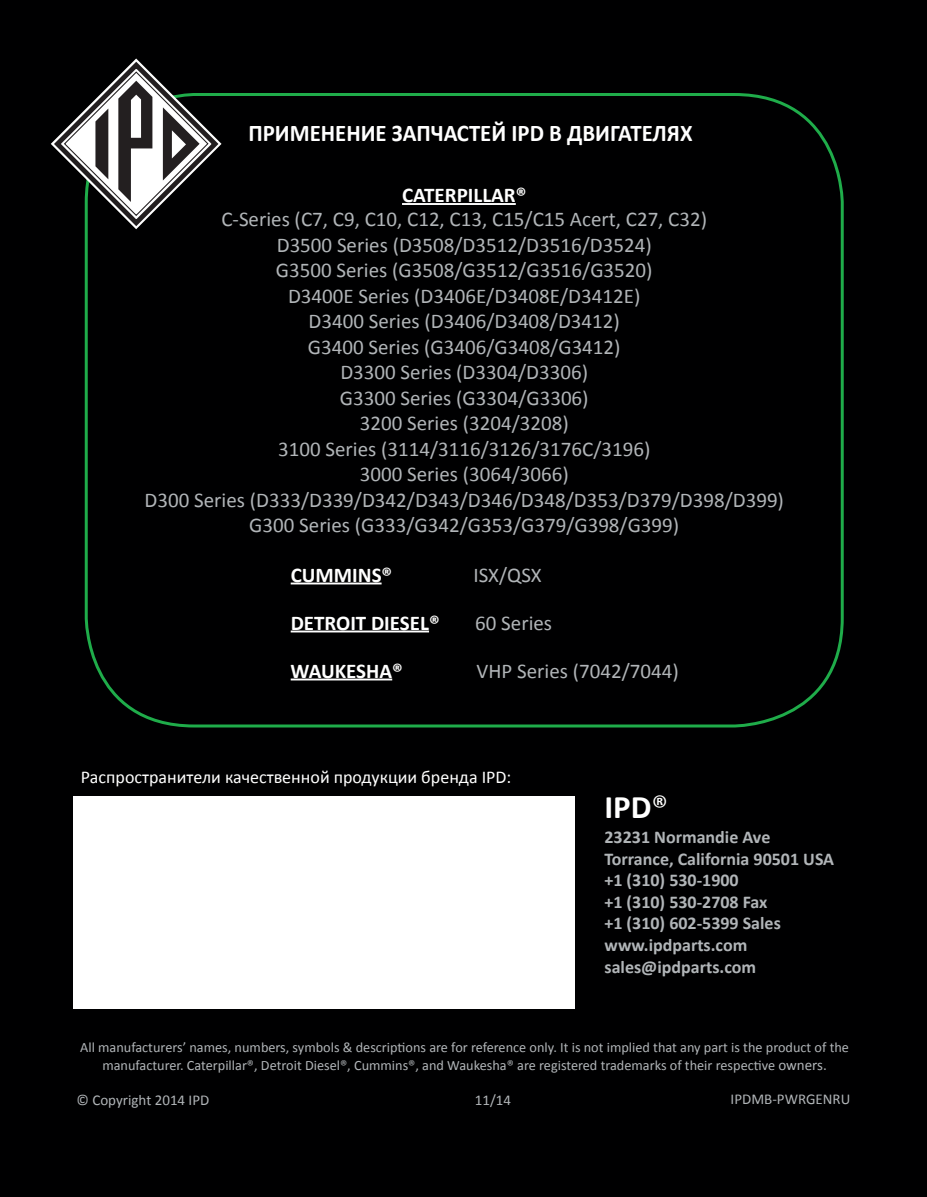
<style>
.page{position:relative;width:927px;height:1197px;background:#000001}
.page>*{position:absolute;margin:0;border:0;box-sizing:border-box;transform-origin:0 0}
.t1{font:700 33px "Calibri";color:#fff}
.t2{font:700 24px "Calibri";color:#fff;scale:.95 1}
.t3{font:21px/25.5px "Calibri";color:#b1b5b8;text-align:center}
.t4{font:700 21px "Calibri";color:#fff}
.t5{font:700 18px/21.6px "Calibri";color:#b1b5b8}
.t6{font:18px "Calibri";color:#fff}
.t7{font:15px "Calibri";color:#b1b5b8}
.t8{font:14.25px/18px "Calibri";color:#b1b5b8;text-align:center}
.s1{font-weight:400}
.s2{font-size:15px}
</style>
<div class="page">
<div style="left:74px;top:796px;width:501px;height:213px;background:#fff"></div>
<svg style="left:51px;top:59px;width:171px;height:170px"></svg>
<hr style="left:402px;top:203px;width:114px;height:2px;background:#fff">
<hr style="left:291px;top:583px;width:91px;height:1px;background:#fff">
<hr style="left:291px;top:631px;width:138px;height:1px;background:#fff">
<hr style="left:291px;top:679px;width:101px;height:1px;background:#fff">
<p class="t2" style="left:248px;top:118px;width:469px">ПРИМЕНЕНИЕ ЗАПЧАСТЕЙ IPD В ДВИГАТЕЛЯХ</p>
<p class="t4" style="left:402px;top:182px;width:126px">CATERPILLAR®</p>
<p class="t3" style="left:145px;top:207px;width:641px">C-Series (C7, C9, C10, C12, C13, C15/C15 Acert, C27, C32)<br>D3500 Series (D3508/D3512/D3516/D3524)<br>G3500 Series (G3508/G3512/G3516/G3520)<br>D3400E Series (D3406E/D3408E/D3412E)<br>D3400 Series (D3406/D3408/D3412)<br>G3400 Series (G3406/G3408/G3412)<br>D3300 Series (D3304/D3306)<br>G3300 Series (G3304/G3306)<br>3200 Series (3204/3208)<br>3100 Series (3114/3116/3126/3176C/3196)<br>3000 Series (3064/3066)<br>D300 Series (D333/D339/D342/D343/D346/D348/D353/D379/D398/D399)<br>G300 Series (G333/G342/G353/G379/G398/G399)</p>
<p class="t4" style="left:291px;top:561px;width:103px">CUMMINS®</p>
<p class="t3" style="left:473px;top:562px;width:70px">ISX/QSX</p>
<p class="t4" style="left:291px;top:609px;width:151px">DETROIT DIESEL®</p>
<p class="t3" style="left:475px;top:610px;width:78px">60 Series</p>
<p class="t4" style="left:291px;top:657px;width:114px">WAUKESHA®</p>
<p class="t3" style="left:477px;top:658px;width:204px">VHP Series (7042/7044)</p>
<p class="t6" style="left:81px;top:765px;width:432px">Распространители качественной продукции бренда IPD:</p>
<h1 class="t1" style="left:604px;top:785px;width:65px">IPD<span class="s1">®</span></h1>
<p class="t5" style="left:604px;top:826px;width:231px">23231 Normandie Ave<br>Torrance, California 90501 USA +1 (310) 530-1900<br>+1 (310) 530-2708 Fax<br>+1 (310) 602-5399 Sales www.ipdparts.com sales@ipdparts.com</p>
<p class="t8" style="left:80px;top:1038px;width:770px">All manufacturers’ names, numbers, symbols &amp; descriptions are for reference only. It is not implied that any part is the product of the manufacturer. Caterpillar®, Detroit Diesel®, Cummins®, and Waukesha® are registered trademarks of their respective <span class="s2">owners.</span></p>
<p class="t7" style="left:76px;top:1091px;width:134px">© Copyright 2014 IPD</p>
<p class="t7" style="left:475px;top:1091px;width:38px">11/14</p>
<p class="t7" style="left:731px;top:1090px;width:121px">IPDMB-PWRGENRU</p>
</div>
